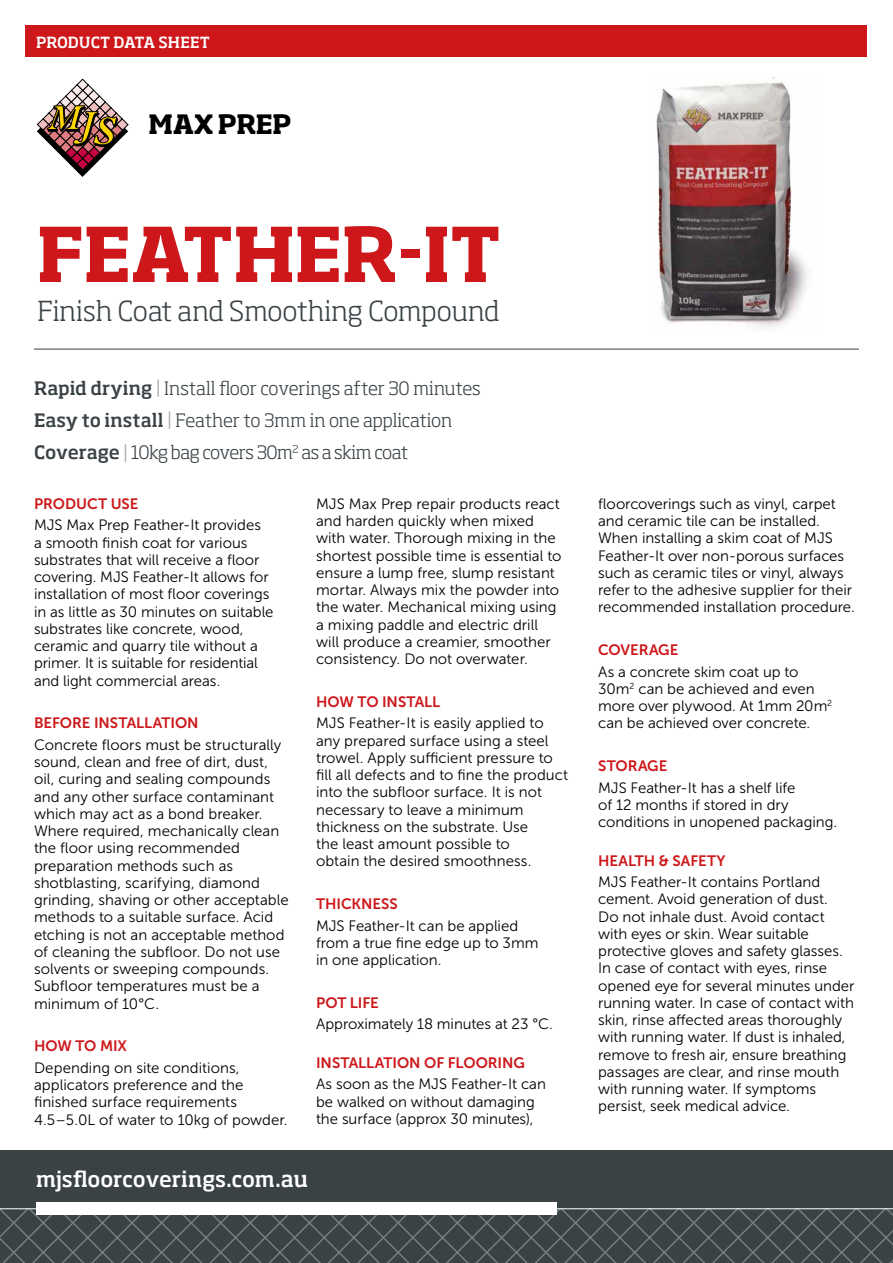
<style>
.page{position:relative;width:893px;height:1263px;background:#fff}
.page>*{position:absolute;margin:0;border:0;box-sizing:border-box;transform-origin:0 0}
.t1{font:700 74.4px "Soho Pro";letter-spacing:-.015em;color:#cd171a}
.t2{font:300 27.3px "Soho Pro";letter-spacing:-.005em;color:#3a4246}
.t3{font:700 26.4px "Soho Pro";letter-spacing:-.01em;color:#000}
.t4{font:500 21px "Soho Pro";letter-spacing:-.005em;color:#fff}
.t5{font:300 18.3px/32.2px "Soho Pro";letter-spacing:-.015em;color:#3a4246}
.t6{font:500 15.15px "Soho Pro";letter-spacing:-.005em;color:#fff}
.t7{font:15px/17.2px "Museo Sans 300";color:#000}
.t8{font:15px "Museo Sans 700";letter-spacing:-.005em;color:#cd171a}
.s1{font-weight:500}
.s2{color:#9fa6ab}
.s3{font-size:21.6px}
</style>
<div class="page">
<div style="left:26px;top:26px;width:841px;height:31px;background:#cd171a"></div>
<svg style="left:37px;top:79px;width:91px;height:97px"></svg>
<img style="left:656px;top:77px;width:152px;height:250px">
<hr style="left:34px;top:349px;width:825px;height:1px;background:#3a4246">
<div style="left:0;top:1150px;width:893px;height:113px;background:#3a4246"></div>
<svg style="left:0;top:1209px;width:893px;height:54px"></svg>
<div style="left:36px;top:1202px;width:521px;height:13px;background:#fff"></div>
<hr style="left:0;top:1208px;width:893px;height:1px;background:#fff">
<p class="t6" style="left:36px;top:32px;width:175px">PRODUCT DATA SHEET</p>
<h3 class="t3" style="left:149px;top:105px;width:145px">MAX PREP</h3>
<h1 class="t1" style="left:37px;top:201px;width:466px">FEATHER-IT</h1>
<h2 class="t2" style="left:37px;top:289px;width:464px">Finish Coat and Smoothing Compound</h2>
<p class="t5" style="left:34px;top:370px;width:448px"><span class="s1">Rapid drying</span> <span class="s2">|</span> Install floor coverings after 30 minutes<br><span class="s1">Easy to install</span> <span class="s2">|</span> Feather to 3mm in one application<br><span class="s1">Coverage</span> <span class="s2">|</span> 10kg bag covers 30m<sup>2</sup> as a skim coat</p>
<p class="t8" style="left:34px;top:495px;width:106px">PRODUCT USE</p>
<p class="t7" style="left:34px;top:517px;width:241px">MJS Max Prep Feather-It provides<br>a smooth finish coat for various substrates that will receive a floor covering. MJS Feather-It allows for installation of most floor coverings in as little as 30 minutes on suitable substrates like concrete, wood, ceramic and quarry tile without a primer. It is suitable for residential and light commercial areas.</p>
<p class="t8" style="left:34px;top:715px;width:166px">BEFORE INSTALLATION</p>
<p class="t7" style="left:34px;top:736px;width:256px">Concrete floors must be structurally sound, clean and free of dirt, dust, oil, curing and sealing compounds and any other surface contaminant which may act as a bond breaker.<br>Where required, mechanically clean the floor using recommended preparation methods such as shotblasting, scarifying, diamond grinding, shaving or other acceptable methods to a suitable surface. Acid etching is not an acceptable method of cleaning the subfloor. Do not use solvents or sweeping compounds.<br>Subfloor temperatures must be a minimum of 10°C.</p>
<p class="t8" style="left:34px;top:1038px;width:95px">HOW TO MIX</p>
<p class="t7" style="left:34px;top:1059px;width:255px">Depending on site conditions, applicators preference and the finished surface requirements<br>4.5–5.0L of water to 10kg of powder.</p>
<p class="t7" style="left:316px;top:495px;width:247px">MJS Max Prep repair products react and harden quickly when mixed with water. Thorough mixing in the shortest possible time is essential to ensure a lump free, slump resistant mortar. Always mix the powder into the water. Mechanical mixing using a mixing paddle and electric drill will produce a creamier, smoother consistency. Do not overwater.</p>
<p class="t8" style="left:316px;top:693px;width:126px">HOW TO INSTALL</p>
<p class="t7" style="left:316px;top:715px;width:254px">MJS Feather-It is easily applied to any prepared surface using a steel trowel. Apply sufficient pressure to fill all defects and to fine the product into the subfloor surface. It is not necessary to leave a minimum thickness on the substrate. Use<br>the least amount possible to<br>obtain the desired smoothness.</p>
<p class="t8" style="left:316px;top:895px;width:83px">THICKNESS</p>
<p class="t7" style="left:316px;top:917px;width:224px">MJS Feather-It can be applied from a true fine edge up to 3mm in one application.</p>
<p class="t8" style="left:316px;top:994px;width:64px">POT LIFE</p>
<p class="t7" style="left:316px;top:1016px;width:238px">Approximately 18 minutes at 23 °C.</p>
<p class="t8" style="left:316px;top:1054px;width:210px">INSTALLATION OF FLOORING</p>
<p class="t7" style="left:316px;top:1076px;width:231px">As soon as the MJS Feather-It can be walked on without damaging the surface (approx 30 minutes),</p>
<h3 class="t4" style="left:36px;top:1164px;width:273px">mjsfloorcoverings.com.<span class="s3">au</span></h3>
<p class="t7" style="left:598px;top:495px;width:258px">floorcoverings such as vinyl, carpet and ceramic tile can be installed.<br>When installing a skim coat of MJS Feather-It over non-porous surfaces such as ceramic tiles or vinyl, always refer to the adhesive supplier for their recommended installation procedure.</p>
<p class="t8" style="left:598px;top:641px;width:82px">COVERAGE</p>
<p class="t7" style="left:598px;top:663px;width:236px">As a concrete skim coat up to<br>30m<sup>2</sup> can be achieved and even more over plywood. At 1mm 20m<sup>2 </sup>can be achieved over concrete.</p>
<p class="t8" style="left:598px;top:757px;width:71px">STORAGE</p>
<p class="t7" style="left:598px;top:779px;width:240px">MJS Feather-It has a shelf life<br>of 12 months if stored in dry conditions in unopened packaging.</p>
<p class="t8" style="left:598px;top:852px;width:129px">HEALTH &amp; SAFETY</p>
<p class="t7" style="left:598px;top:873px;width:258px">MJS Feather-It contains Portland cement. Avoid generation of dust.<br>Do not inhale dust. Avoid contact with eyes or skin. Wear suitable protective gloves and safety glasses.<br>In case of contact with eyes, rinse opened eye for several minutes under running water. In case of contact with skin, rinse affected areas thoroughly with running water. If dust is inhaled, remove to fresh air, ensure breathing passages are clear, and rinse mouth with running water. If symptoms persist, seek medical advice.</p>
</div>
